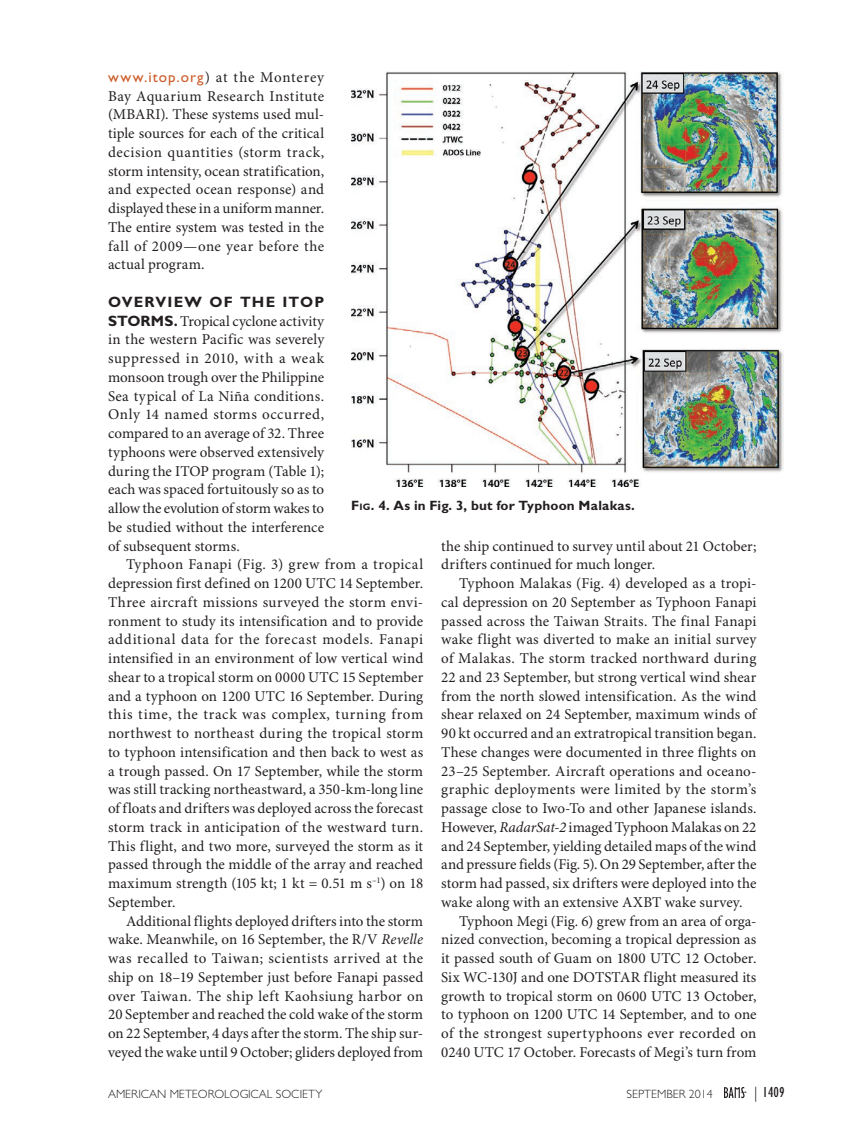
<style>
.page{position:relative;width:851px;height:1134px;background:#fff}
.page>*{position:absolute;margin:0;border:0;box-sizing:border-box;transform-origin:0 0}
.t1{font:15px/18.8px "Minion Pro";letter-spacing:.005em;color:#231f20;text-align:justify}
.t2{font:15px "Minion Pro";letter-spacing:.025em;color:#231f20}
.t3{font:700 15px "Gill Sans";letter-spacing:.08em;color:#231f20}
.t4{font:condensed 15px "Gill Sans";color:#231f20}
.t5{font:700 13.5px "Gill Sans";letter-spacing:.015em;color:#231f20}
.t6{font:300 12px "Gill Sans";color:#231f20}
.s1{font-family:"Gill Sans";color:#cd5d2b}
.s2{font-family:"Gill Sans";font-weight:700}
.s3{font-style:italic}
.s4{font-style:inherit}
.s5{font-size:9.45px}
.s6{font-weight:300;font-stretch:normal}
</style>
<div class="page">
<img style="left:351px;top:72px;width:432px;height:414px">
<svg style="left:724px;top:1087px;width:22px;height:11px"></svg>
<p class="t1" style="left:108px;top:68px;width:218px"><span class="s1">www.itop.org</span>) at the Monterey Bay Aquarium Research Institute (MBARI). These systems used mul&shy;tiple sources for each of the critical decision quantities (storm track, storm intensity, ocean stratification, and expected ocean response) and displayed these in a uniform manner.<br>The entire system was tested in the fall of 2009—one year before the actual program.</p>
<p class="t3" style="left:108px;top:293px;width:218px">OVERVIEW OF THE ITOP</p>
<p class="t1" style="left:108px;top:312px;width:218px"><span class="s2">STORMS.</span> Tropical cyclone activity in the western Pacific was severely suppressed in 2010, with a weak monsoon trough over the Philippine Sea typical of La Niña conditions.<br>Only 14 named storms occurred, compared to an average of 32. Three typhoons were observed extensively during the ITOP program (Table 1); each was spaced fortuitously so as to allow the evolution of storm wakes to be studied without the interference of subsequent storms.</p>
<p class="t1" style="left:108px;top:556px;width:317px;text-indent:18px">Typhoon Fanapi (Fig. 3) grew from a tropical depression first defined on 1200 UTC 14 September.<br>Three aircraft missions surveyed the storm envi&shy;ronment to study its intensification and to provide additional data for the forecast models. Fanapi intensified in an environment of low vertical wind shear to a tropical storm on 0000 UTC 15 September and a typhoon on 1200 UTC 16 September. During this time, the track was complex, turning from northwest to northeast during the tropical storm to typhoon intensification and then back to west as a trough passed. On 17 September, while the storm was still tracking northeastward, a 350-km-long line of floats and drifters was deployed across the forecast storm track in anticipation of the westward turn.<br>This flight, and two more, surveyed the storm as it passed through the middle of the array and reached maximum strength (105 kt; 1 kt = 0.51 m s<sup>–1</sup>) on 18<br>September.</p>
<p class="t1" style="left:108px;top:912px;width:317px;text-indent:18px">Additional flights deployed drifters into the storm wake. Meanwhile, on 16 September, the R/V <span class="s3">Revelle </span>was recalled to Taiwan; scientists arrived at the ship on 18–19 September just before Fanapi passed over Taiwan. The ship left Kaohsiung harbor on 20 September and reached the cold wake of the storm on 22 September, 4 days after the storm. The ship sur&shy;veyed the wake until 9 October; gliders deployed from</p>
<p class="t5" style="left:351px;top:497px;width:285px"><span class="s4">F</span><span class="s5">ig</span><span class="s4">.</span> 4. As in Fig. 3, but for Typhoon Malakas.</p>
<p class="t1" style="left:441px;top:537px;width:316px">the ship continued to survey until about 21 October; drifters continued for much longer.</p>
<p class="t1" style="left:459px;top:574px;width:298px">Typhoon Malakas (Fig. 4) developed as a tropi-</p>
<p class="t1" style="left:441px;top:593px;width:317px">cal depression on 20 September as Typhoon Fanapi</p>
<p class="t1" style="left:441px;top:612px;width:317px">passed across the Taiwan Straits. The final Fanapi</p>
<p class="t1" style="left:441px;top:631px;width:317px">wake flight was diverted to make an initial survey</p>
<p class="t1" style="left:441px;top:649px;width:316px">of Malakas. The storm tracked northward during</p>
<p class="t1" style="left:441px;top:668px;width:317px">22 and 23 September, but strong vertical wind shear</p>
<p class="t1" style="left:441px;top:687px;width:317px">from the north slowed intensification. As the wind</p>
<p class="t1" style="left:441px;top:706px;width:316px">shear relaxed on 24 September, maximum winds of</p>
<p class="t1" style="left:441px;top:724px;width:317px">90 kt occurred and an extratropical transition began.</p>
<p class="t1" style="left:441px;top:743px;width:317px">These changes were documented in three flights on</p>
<p class="t1" style="left:441px;top:762px;width:316px">23–25 September. Aircraft operations and oceano-</p>
<p class="t2" style="left:441px;top:780px;width:316px">graphic deployments were limited by the storm’s</p>
<p class="t1" style="left:441px;top:799px;width:317px">passage close to Iwo-To and other Japanese islands.</p>
<p class="t1" style="left:441px;top:818px;width:317px">However, <span class="s3">RadarSat-2</span> imaged Typhoon Malakas on 22</p>
<p class="t1" style="left:441px;top:837px;width:317px">and 24 September, yielding detailed maps of the wind</p>
<p class="t1" style="left:441px;top:856px;width:316px">and pressure fields (Fig. 5). On 29 September, after the</p>
<p class="t1" style="left:441px;top:874px;width:316px">storm had passed, six drifters were deployed into the</p>
<p class="t1" style="left:441px;top:893px;width:302px">wake along with an extensive AXBT wake survey.</p>
<p class="t1" style="left:459px;top:912px;width:298px">Typhoon Megi (Fig. 6) grew from an area of orga-</p>
<p class="t1" style="left:441px;top:931px;width:316px">nized convection, becoming a tropical depression as</p>
<p class="t1" style="left:441px;top:949px;width:317px">it passed south of Guam on 1800 UTC 12 October.</p>
<p class="t1" style="left:441px;top:968px;width:316px">Six WC-130J and one DOTSTAR flight measured its</p>
<p class="t1" style="left:441px;top:987px;width:317px">growth to tropical storm on 0600 UTC 13 October,</p>
<p class="t1" style="left:441px;top:1006px;width:317px">to typhoon on 1200 UTC 14 September, and to one</p>
<p class="t2" style="left:441px;top:1024px;width:317px">of the strongest supertyphoons ever recorded on</p>
<p class="t1" style="left:441px;top:1043px;width:317px">0240 UTC 17 October. Forecasts of Megi’s turn from</p>
<p class="t6" style="left:108px;top:1087px;width:216px">AMERICAN METEOROLOGICAL SOCIETY</p>
<p class="t6" style="left:626px;top:1087px;width:88px">SEPTEMBER 2014</p>
<p class="t4" style="left:754px;top:1084px;width:32px"><span class="s6">|</span> 1409</p>
</div>
